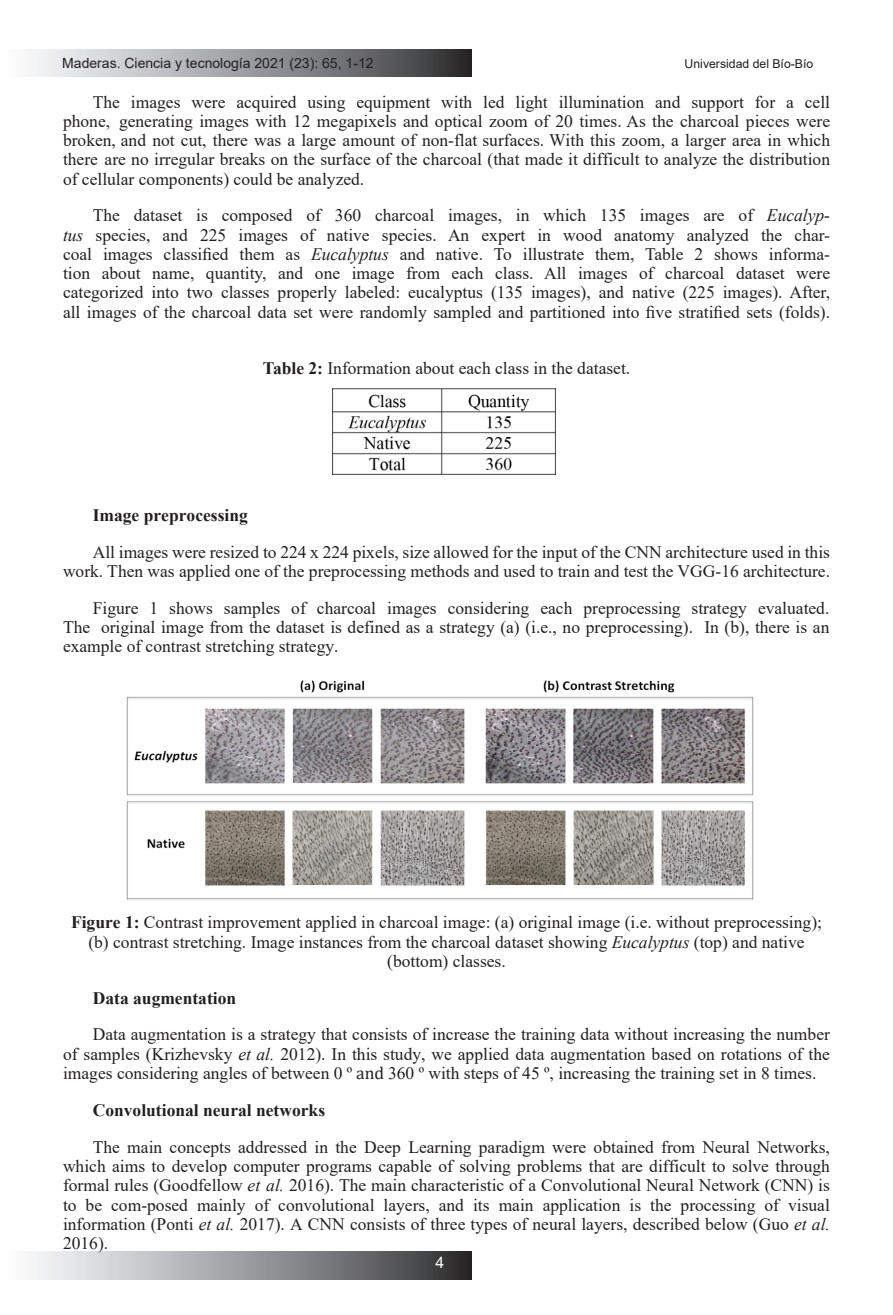
<style>
.page{position:relative;width:893px;height:1315px;background:#fff}
.page>*{position:absolute;margin:0;border:0;box-sizing:border-box;transform-origin:0 0}
.t1{font:17.5px/19.2px "Times New Roman";color:#231f20;text-align:justify}
.t2{font:15.75px "Arial";color:#fff}
.t3{font:14px "Arial";color:#231f20}
.t4{font:12.25px "Arial";color:#231f20}
.s1{font-style:italic}
.s2{font-weight:700}
.s3{font-family:"Cambria Math"}
</style>
<div class="page">
<div style="left:0;top:49px;width:471px;height:28px;background:linear-gradient(to right,#fff,#333436)"></div>
<div style="left:0;top:1252px;width:471px;height:27px;background:linear-gradient(to right,#fff,#333436)"></div>
<img style="left:333px;top:388px;width:222px;height:87px">
<img style="left:126px;top:680px;width:628px;height:221px">
<p class="t3" style="left:62px;top:53px;width:313px">Maderas. Ciencia y tecnología 2021 (23): 65, 1-12</p>
<p class="t4" style="left:685px;top:56px;width:130px">Universidad del Bío-Bío</p>
<p class="t1" style="left:63px;top:92px;width:769px;text-indent:30px">The images were acquired using equipment with led light illumination and support for a cell phone, generating images with 12 megapixels and optical zoom of 20 times. As the charcoal pieces were broken, and not cut, there was a large amount of non-flat surfaces. With this zoom, a larger area in which there are no irregular breaks on the surface of the charcoal (that made it difficult to analyze the distribution of cellular components) could be analyzed.</p>
<p class="t1" style="left:63px;top:205px;width:769px;text-indent:30px">The dataset is composed of 360 charcoal images, in which 135 images are of <span class="s1">Eucalyp&shy;tus</span> species, and 225 images of native species. An expert in wood anatomy analyzed the char&shy;coal images classified them as <span class="s1">Eucalyptus</span> and native. To illustrate them, Table 2 shows informa&shy;tion about name, quantity, and one image from each class. All images of charcoal dataset were categorized into two classes properly labeled: eucalyptus (135 images), and native (225 images). After, all images of the charcoal data set were randomly sampled and partitioned into five stratified sets (folds).</p>
<p class="t1" style="left:263px;top:358px;width:369px"><span class="s2">Table 2:</span> Information about each class in the dataset.</p>
<p class="t1" style="left:93px;top:496px;width:739px;line-height:36.8px"><span class="s2">Image preprocessing<br></span>All images were resized to 224 x 224 pixels, size allowed for the input of the CNN architecture used in this</p>
<p class="t1" style="left:63px;top:561px;width:769px">work. Then was applied one of the preprocessing methods and used to train and test the VGG-16 architecture.</p>
<p class="t1" style="left:63px;top:597px;width:768px;text-indent:30px">Figure 1 shows samples of charcoal images considering each preprocessing strategy evaluated.<br>The original image from the dataset is defined as a strategy (a) (i.e., no preprocessing). In (b), there is an example of contrast stretching strategy.</p>
<p class="t1" style="left:71px;top:912px;width:752px;text-align:center"><span class="s2">Figure 1:</span> Contrast improvement applied in charcoal image: (a) original image (i.e. without preprocessing); (b) contrast stretching. Image instances from the charcoal dataset showing <span class="s1">Eucalyptus</span> (top) and native (bottom) classes.</p>
<p class="t1" style="left:93px;top:979px;width:739px;line-height:36.8px"><span class="s2">Data augmentation<br></span>Data augmentation is a strategy that consists of increase the training data without increasing the number</p>
<p class="t1" style="left:63px;top:1043px;width:768px">of samples (Krizhevsky <span class="s1">et al.</span> 2012). In this study, we applied data augmentation based on rotations of the images considering angles of between 0 º <span class="s3">and</span> 360 º with steps of 45 º, increasing the training set in 8 times.</p>
<p class="t1" style="left:93px;top:1091px;width:739px;line-height:36.8px"><span class="s2">Convolutional neural networks<br></span>The main concepts addressed in the Deep Learning paradigm were obtained from Neural Networks,</p>
<p class="t1" style="left:63px;top:1156px;width:768px">which aims to develop computer programs capable of solving problems that are difficult to solve through formal rules (Goodfellow <span class="s1">et al.</span> 2016). The main characteristic of a Convolutional Neural Network (CNN) is to be com-posed mainly of convolutional layers, and its main application is the processing of visual information (Ponti <span class="s1">et al.</span> 2017). A CNN consists of three types of neural layers, described below (Guo <span class="s1">et al.<br></span>2016).</p>
<p class="t2" style="left:435px;top:1252px;width:10px">4</p>
</div>
